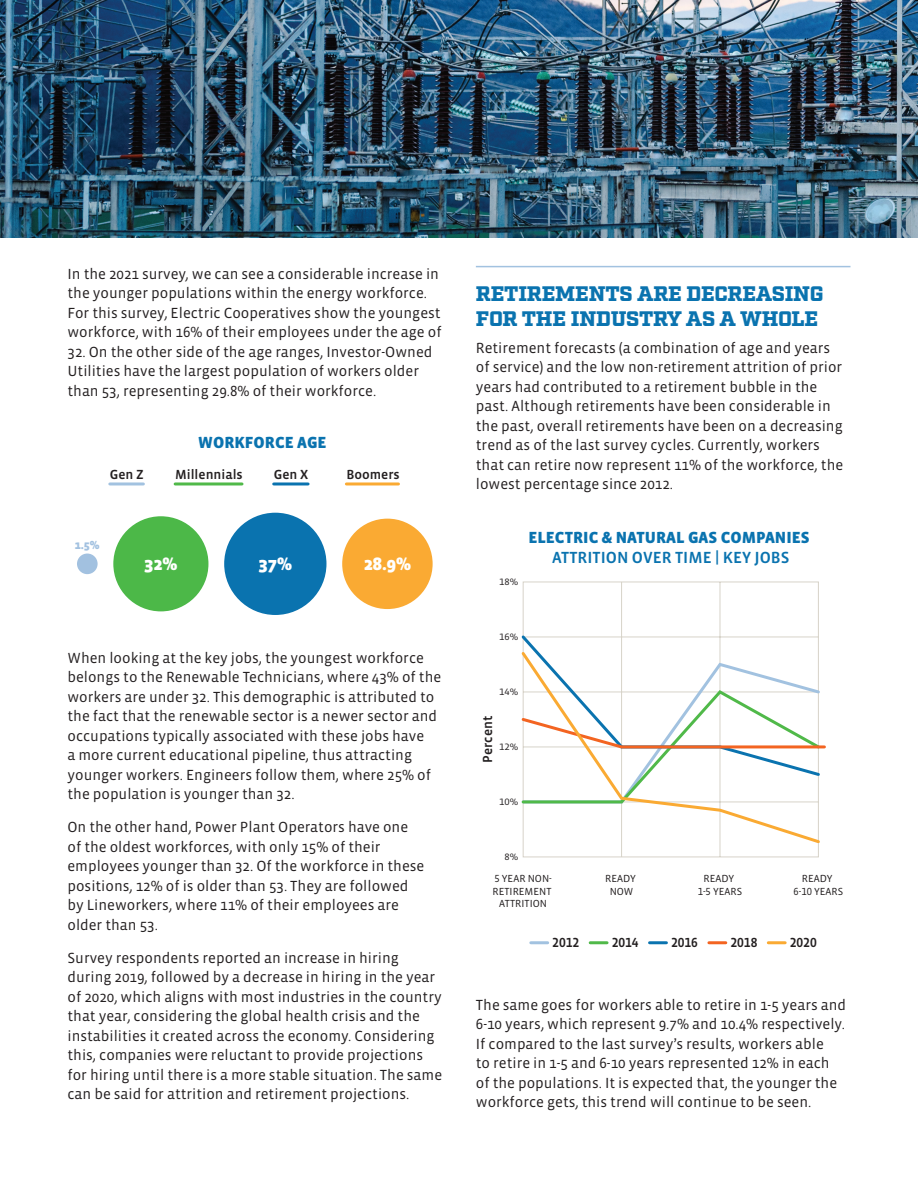
<style>
.page{position:relative;width:918px;height:1188px;background:#fff}
.page>*{position:absolute;margin:0;border:0;box-sizing:border-box;transform-origin:0 0}
.t1{font:900 21px/25.2px "Factoria";letter-spacing:-.01em;color:#0a73af}
.t2{font:900 18.45px "Vista Sans OTCE";color:#fff}
.t3{font:900 16.5px "Vista Sans OTCE";color:#0a73af}
.t4{font:500 16.5px "Vista Sans OTCE";color:#0a73af}
.t5{font:15px/19.5px "Vista Sans OTCE";color:#231f20}
.t6{font:500 13.5px "Vista Sans OTCE";color:#231f20}
.t7{font:900 12px "Vista Sans OTCE";color:#a2c1e0}
.t8{font:10.5px/12.6px "Vista Sans OTCE";color:#231f20;text-align:center}
.t9{font:9.45px "Vista Sans OTCE";color:#231f20;scale:1.11 1}
</style>
<div class="page">
<hr style="left:476px;top:266px;width:374px;height:1px;background:#a2c2e0">
<svg style="left:523px;top:582px;width:296px;height:275px"></svg>
<hr style="left:590px;top:941px;width:17px;height:3px;background:#50b949">
<hr style="left:531px;top:941px;width:17px;height:3px;background:#a2c2e0">
<hr style="left:650px;top:941px;width:16px;height:3px;background:#0a73af">
<hr style="left:709px;top:941px;width:17px;height:3px;background:#f36421">
<hr style="left:768px;top:941px;width:17px;height:3px;background:#faaa33">
<svg style="left:521px;top:633px;width:298px;height:16px"></svg>
<svg style="left:521px;top:649px;width:301px;height:196px"></svg>
<div style="left:224px;top:513px;width:102px;height:102px;background:#0a73af;border-radius:50%"></div>
<div style="left:113px;top:516px;width:95px;height:95px;background:#4cb848;border-radius:50%"></div>
<hr style="left:110px;top:482px;width:33px;height:3px;background:#a2c2e0">
<hr style="left:175px;top:482px;width:67px;height:3px;background:#50b949">
<hr style="left:274px;top:482px;width:34px;height:3px;background:#0a73af">
<hr style="left:346px;top:482px;width:52px;height:3px;background:#faaa33">
<div style="left:77px;top:554px;width:21px;height:20px;background:#a2c1e0;border-radius:50%"></div>
<div style="left:342px;top:519px;width:91px;height:90px;background:#faaa33;border-radius:50%"></div>
<img style="left:0;top:0;width:918px;height:238px">
<p class="t5" style="left:68px;top:264px;width:376px">In the 2021 survey, we can see a considerable increase in the younger populations within the energy workforce.<br>For this survey, Electric Cooperatives show the youngest workforce, with 16% of their employees under the age of</p>
<p class="t5" style="left:68px;top:342px;width:366px">32. On the other side of the age ranges, Investor-Owned<br>Utilities have the largest population of workers older than 53, representing 29.8% of their workforce.</p>
<p class="t3" style="left:198px;top:433px;width:130px">WORKFORCE AGE</p>
<p class="t6" style="left:110px;top:466px;width:36px">Gen Z</p>
<p class="t6" style="left:175px;top:466px;width:69px">Millennials</p>
<p class="t6" style="left:274px;top:466px;width:36px">Gen X</p>
<p class="t6" style="left:346px;top:466px;width:55px">Boomers</p>
<p class="t7" style="left:75px;top:538px;width:26px">1.5%</p>
<p class="t2" style="left:144px;top:553px;width:35px">32%</p>
<p class="t2" style="left:259px;top:553px;width:35px">37%</p>
<p class="t2" style="left:364px;top:553px;width:49px">28.9%</p>
<p class="t5" style="left:68px;top:648px;width:375px">When looking at the key jobs, the youngest workforce belongs to the Renewable Technicians, where 43% of the workers are under 32. This demographic is attributed to the fact that the renewable sector is a newer sector and occupations typically associated with these jobs have<br>a more current educational pipeline, thus attracting younger workers. Engineers follow them, where 25% of the population is younger than 32.</p>
<p class="t5" style="left:68px;top:817px;width:358px">On the other hand, Power Plant Operators have one of the oldest workforces, with only 15% of their employees younger than 32. Of the workforce in these positions, 12% of is older than 53. They are followed by Lineworkers, where 11% of their employees are older than 53.</p>
<p class="t5" style="left:68px;top:948px;width:376px">Survey respondents reported an increase in hiring during 2019, followed by a decrease in hiring in the year of 2020, which aligns with most industries in the country that year, considering the global health crisis and the instabilities it created across the economy. Considering this, companies were reluctant to provide projections for hiring until there is a more stable situation. The same can be said for attrition and retirement projections.</p>
<h1 class="t1" style="left:476px;top:282px;width:349px">RETIREMENTS ARE DECREASING<br>FOR THE INDUSTRY AS A WHOLE</h1>
<p class="t5" style="left:476px;top:338px;width:369px">Retirement forecasts (a combination of age and years of service) and the low non-retirement attrition of prior years had contributed to a retirement bubble in the past. Although retirements have been considerable in the past, overall retirements have been on a decreasing trend as of the last survey cycles. Currently, workers that can retire now represent 11% of the workforce, the lowest percentage since 2012.</p>
<p class="t9" style="left:499px;top:576px;width:19px">18%</p>
<p class="t3" style="left:528px;top:528px;width:283px">ELECTRIC &amp; NATURAL GAS COMPANIES</p>
<p class="t4" style="left:552px;top:548px;width:239px">ATTRITION OVER TIME | KEY JOBS</p>
<p class="t9" style="left:499px;top:631px;width:19px">16%</p>
<p class="t9" style="left:499px;top:686px;width:19px">14%</p>
<p class="t6" style="left:480px;top:763px;width:48px;rotate:-90deg">Percent</p>
<p class="t9" style="left:499px;top:741px;width:19px">12%</p>
<p class="t9" style="left:499px;top:797px;width:19px">10%</p>
<p class="t9" style="left:505px;top:852px;width:14px">8%</p>
<p class="t8" style="left:493px;top:872px;width:61px">5 YEAR NON-<br>RETIREMENT<br>ATTRITION</p>
<p class="t8" style="left:605px;top:872px;width:32px">READY<br>NOW</p>
<p class="t8" style="left:698px;top:872px;width:46px">READY<br>1-5 YEARS</p>
<p class="t8" style="left:794px;top:872px;width:51px">READY<br>6-10 YEARS</p>
<p class="t6" style="left:552px;top:935px;width:28px">2012</p>
<p class="t6" style="left:612px;top:935px;width:28px">2014</p>
<p class="t6" style="left:671px;top:935px;width:28px">2016</p>
<p class="t6" style="left:730px;top:935px;width:28px">2018</p>
<p class="t6" style="left:790px;top:935px;width:28px">2020</p>
<p class="t5" style="left:476px;top:995px;width:372px">The same goes for workers able to retire in 1-5 years and 6-10 years, which represent 9.7% and 10.4% respectively.<br>If compared to the last survey’s results, workers able<br>to retire in 1-5 and 6-10 years represented 12% in each of the populations. It is expected that, the younger the workforce gets, this trend will continue to be seen.</p>
</div>
